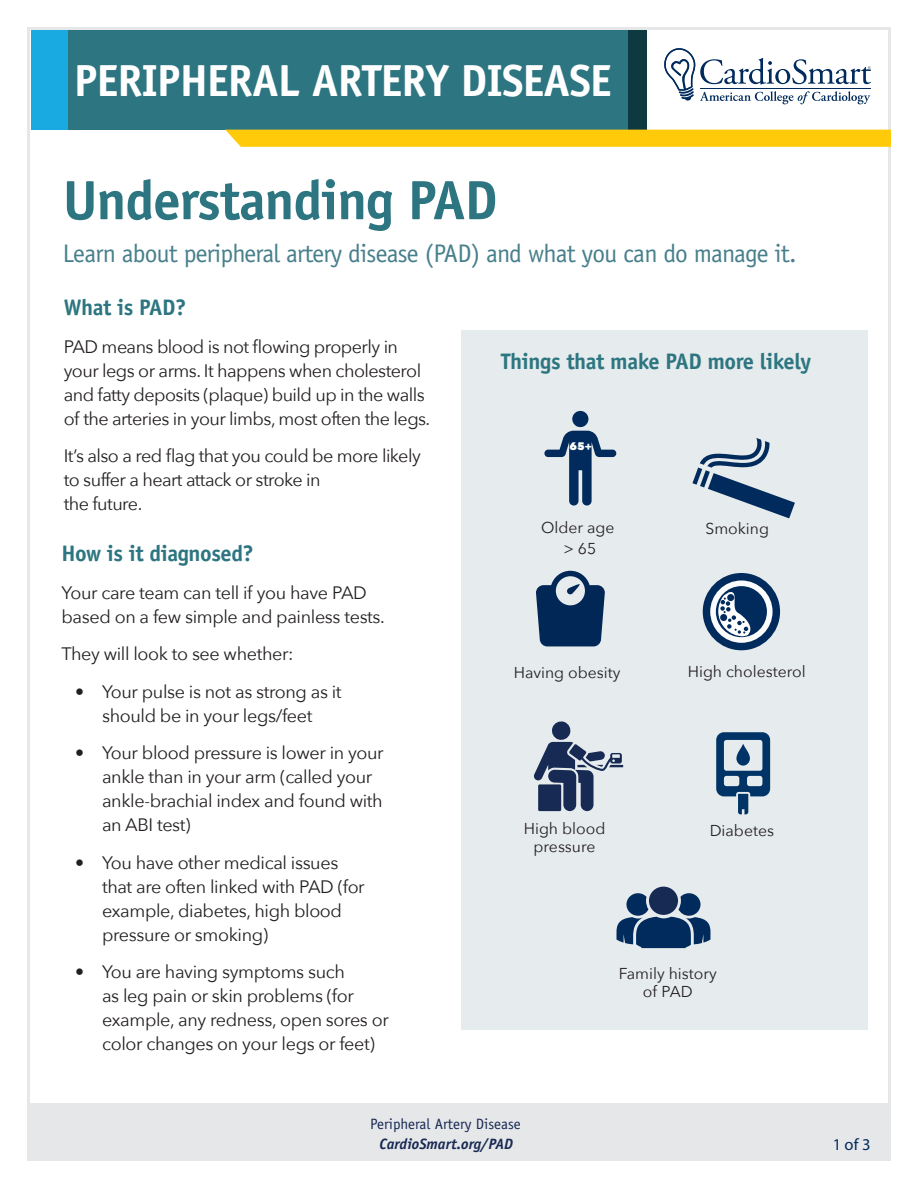
<style>
.page{position:relative;width:918px;height:1188px;background:#fff}
.page>*{position:absolute;margin:0;border:0;box-sizing:border-box;transform-origin:0 0}
.Body_Copy{font:700 55.5px "Officina Sans";letter-spacing:-.02em;color:#2d7681}
.t1{font:700 45px "Officina Sans";letter-spacing:-.02em;color:#fff}
.Body_Copy-2{font:25.5px "Officina Sans";letter-spacing:-.03em;color:#477f8b}
.Body_Copy-3{font:700 22.5px "Officina Sans";letter-spacing:-.02em;color:#2d7681}
.Body_Copy-4{font:18px/24px "Avenir Next";letter-spacing:-.02em;color:#231f20}
.t2{font:16.5px "Myriad Pro";color:#002b5c}
.Bullets{font:15.75px/18px "Avenir Next";color:#231f20;text-align:center}
.t3{font:15px "Officina Sans";color:#172953}
.t4{font:italic 700 15px "Officina Sans";color:#172953}
.Body_Copy-5{font:800 10.95px "Avenir Next";color:#fff}
.s1{font-family:"Avenir"}
</style>
<div class="page">
<svg style="left:664px;top:48px;width:207px;height:56px"></svg>
<hr style="left:700px;top:88px;width:171px;height:1px;background:#002b5c">
<div style="left:64px;top:30px;width:563px;height:100px;background:#2d7681"></div>
<div style="left:31px;top:30px;width:37px;height:100px;background:#1aaae2"></div>
<div style="left:628px;top:30px;width:18px;height:100px;background:#0d3940"></div>
<svg style="left:225px;top:130px;width:666px;height:17px;background:#fecb0f"></svg>
<div style="left:28px;top:1103px;width:860px;height:58px;background:#e6e7e9"></div>
<div style="left:461px;top:330px;width:406px;height:700px;background:#e6ebed"></div>
<svg style="left:716px;top:732px;width:54px;height:82px"></svg>
<svg style="left:536px;top:571px;width:69px;height:75px"></svg>
<div style="left:649px;top:887px;width:29px;height:28px;background:#172a53;border-radius:50%"></div>
<svg style="left:617px;top:893px;width:93px;height:55px"></svg>
<svg style="left:533px;top:721px;width:90px;height:90px"></svg>
<div style="left:703px;top:573px;width:77px;height:77px;background:#002b5c;border-radius:50%"></div>
<svg style="left:710px;top:580px;width:63px;height:63px"></svg>
<div style="left:716px;top:586px;width:51px;height:51px;background:#002b5c;border-radius:50%"></div>
<svg style="left:718px;top:589px;width:38px;height:47px"></svg>
<svg style="left:692px;top:438px;width:103px;height:80px"></svg>
<svg style="left:544px;top:411px;width:72px;height:95px"></svg>
<h2 class="t1" style="left:74px;top:52px;width:539px">PERIPHERAL ARTERY DISEASE</h2>
<p class="Body_Copy" style="left:63px;top:166px;width:436px">Understanding PAD</p>
<p class="Body_Copy-2" style="left:63px;top:238px;width:735px">Learn about peripheral artery disease (PAD) and what you can do manage it.</p>
<p class="Body_Copy-3" style="left:64px;top:293px;width:124px">What is PAD?</p>
<p class="Body_Copy-4" style="left:64px;top:333px;width:368px">PAD means blood is not flowing properly in your legs or arms. It happens when cholesterol and fatty deposits (plaque) build up in the walls of the arteries in your limbs, most often the legs.</p>
<p class="Body_Copy-4" style="left:64px;top:443px;width:359px">It’s also a red flag that you could be more likely to suffer a heart attack or stroke in<br>the future.</p>
<p class="Body_Copy-3" style="left:62px;top:540px;width:194px">How is it diagnosed?</p>
<p class="Body_Copy-4" style="left:62px;top:580px;width:325px">Your care team can tell if you have PAD based on a few simple and painless tests.</p>
<p class="Body_Copy-4" style="left:62px;top:641px;width:234px">They will look to see whether:</p>
<p class="Body_Copy-4" style="left:75px;top:679px;width:268px;text-align:center"><span class="s1">•</span> Your pulse is not as strong as it should be in your legs/feet</p>
<p class="Body_Copy-4" style="left:102px;top:740px;width:283px;text-indent:-27px"><span class="s1">•</span> Your blood pressure is lower in your ankle than in your arm (called your ankle-brachial index and found with an ABI test)</p>
<p class="Body_Copy-4" style="left:102px;top:850px;width:264px;text-indent:-27px"><span class="s1">•</span> You have other medical issues that are often linked with PAD (for example, diabetes, high blood pressure or smoking)</p>
<p class="Body_Copy-4" style="left:102px;top:959px;width:288px;text-indent:-27px"><span class="s1">•</span> You are having symptoms such<br>as leg pain or skin problems (for example, any redness, open sores or color changes on your legs or feet)</p>
<p class="Body_Copy-3" style="left:501px;top:347px;width:312px">Things that make PAD more likely</p>
<p class="Body_Copy-5" style="left:569px;top:439px;width:24px">65+</p>
<p class="Bullets" style="left:541px;top:516px;width:75px;line-height:21px">Older age &gt; 65</p>
<p class="Bullets" style="left:706px;top:518px;width:65px">Smoking</p>
<p class="Bullets" style="left:514px;top:663px;width:108px">Having obesity</p>
<p class="Bullets" style="left:688px;top:662px;width:119px">High cholesterol</p>
<p class="Bullets" style="left:524px;top:819px;width:83px">High blood</p>
<p class="Bullets" style="left:710px;top:821px;width:66px">Diabetes</p>
<p class="Bullets" style="left:534px;top:837px;width:63px">pressure</p>
<p class="Bullets" style="left:619px;top:964px;width:100px">Family history of PAD</p>
<p class="t3" style="left:370px;top:1115px;width:152px">Peripheral Artery Disease</p>
<p class="t4" style="left:380px;top:1134px;width:135px">CardioSmart.org/PAD</p>
<p class="t2" style="left:833px;top:1134px;width:39px">1 of 3</p>
</div>
